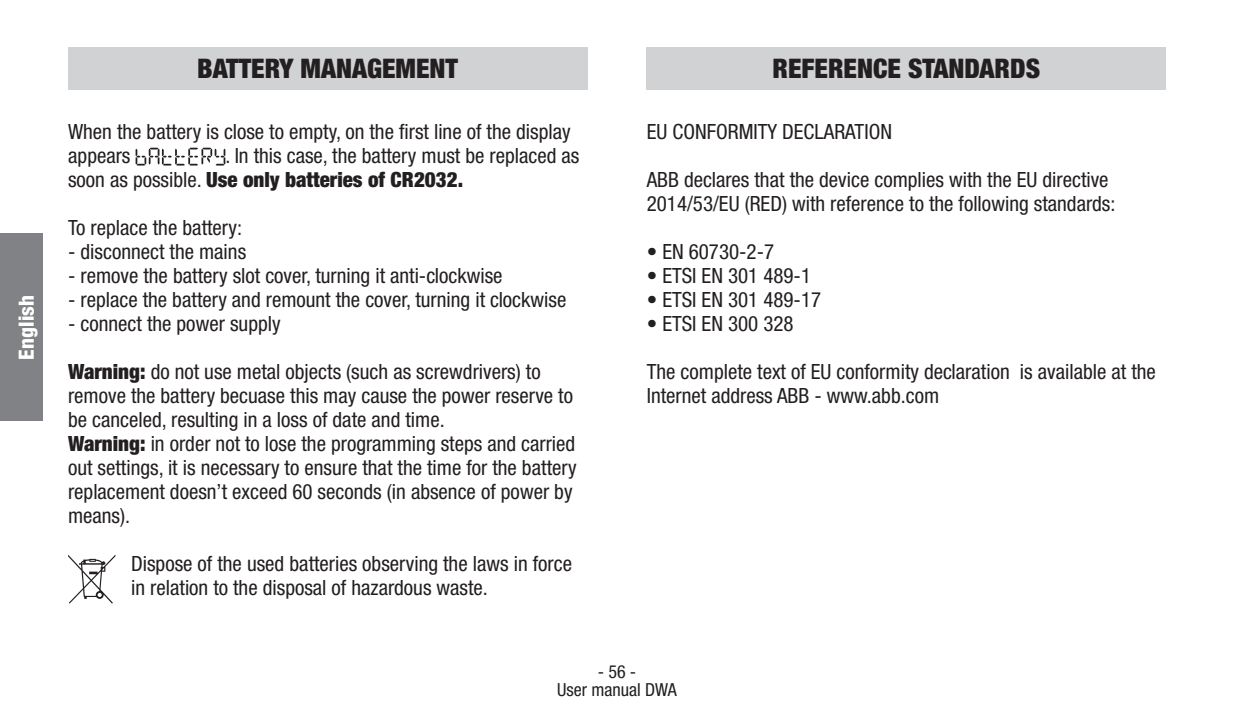
<style>
.page{position:relative;width:1234px;height:723px;background:#fff}
.page>*{position:absolute;margin:0;border:0;box-sizing:border-box;transform-origin:0 0}
.t1{font:900 condensed 27px "Helvetica Neue LT Std";color:#231f20}
.t2{font:condensed 21px/24px "Helvetica Neue LT Std";color:#231f20}
.t3{font:800 condensed 21px "Helvetica Neue LT Std";letter-spacing:.015em;color:#fff}
.t4{font:condensed 18px/18px "Helvetica Neue LT Std";color:#231f20;text-align:center}
.s1{font-weight:900}
</style>
<div class="page">
<div style="left:0;top:234px;width:43px;height:187px;background:#808285"></div>
<div style="left:646px;top:47px;width:519px;height:42px;background:#d1d2d4"></div>
<div style="left:68px;top:47px;width:519px;height:42px;background:#d1d2d4"></div>
<svg style="left:135px;top:148px;width:90px;height:18px"></svg>
<svg style="left:68px;top:554px;width:47px;height:50px"></svg>
<p class="t3" style="left:13px;top:360px;width:67px;rotate:-90deg">English</p>
<p class="t1" style="left:197px;top:51px;width:262px">BATTERY MANAGEMENT</p>
<p class="t2" style="left:68px;top:119px;width:504px">When the battery is close to empty, on the first line of the display appears</p>
<p class="t2" style="left:68px;top:143px;width:512px;text-indent:157px">. In this case, the battery must be replaced as soon as possible. <span class="s1">Use only batteries of CR2032.</span></p>
<p class="t2" style="left:68px;top:215px;width:175px">To replace the battery:</p>
<p class="t2" style="left:68px;top:239px;width:180px">- disconnect the mains</p>
<p class="t2" style="left:68px;top:263px;width:436px">- remove the battery slot cover, turning it anti-clockwise</p>
<p class="t2" style="left:68px;top:287px;width:499px">- replace the battery and remount the cover, turning it clockwise</p>
<p class="t2" style="left:68px;top:311px;width:214px">- connect the power supply</p>
<p class="t2" style="left:68px;top:359px;width:506px"><span class="s1">Warning:</span> do not use metal objects (such as screwdrivers) to remove the battery becuase this may cause the power reserve to be canceled, resulting in a loss of date and time.</p>
<p class="t2" style="left:68px;top:431px;width:510px"><span class="s1">Warning:</span> in order not to lose the programming steps and carried out settings, it is necessary to ensure that the time for the battery replacement doesn’t exceed 60 seconds (in absence of power by means).</p>
<p class="t2" style="left:131px;top:551px;width:442px">Dispose of the used batteries observing the laws in force in relation to the disposal of hazardous waste.</p>
<p class="t1" style="left:772px;top:51px;width:269px">REFERENCE STANDARDS</p>
<p class="t2" style="left:646px;top:119px;width:247px">EU CONFORMITY DECLARATION</p>
<p class="t2" style="left:646px;top:167px;width:470px">ABB declares that the device complies with the EU directive<br>2014/53/EU (RED) with reference to the following standards:</p>
<p class="t2" style="left:646px;top:239px;width:129px">• EN 60730-2-7</p>
<p class="t2" style="left:646px;top:263px;width:166px">• ETSI EN 301 489-1</p>
<p class="t2" style="left:646px;top:287px;width:176px">• ETSI EN 301 489-17</p>
<p class="t2" style="left:646px;top:311px;width:148px">• ETSI EN 300 328</p>
<p class="t2" style="left:646px;top:359px;width:510px">The complete text of EU conformity declaration is available at the<br>Internet address ABB - www.abb.com</p>
<p class="t4" style="left:557px;top:663px;width:121px">- 56 -<br>User manual DWA</p>
</div>
